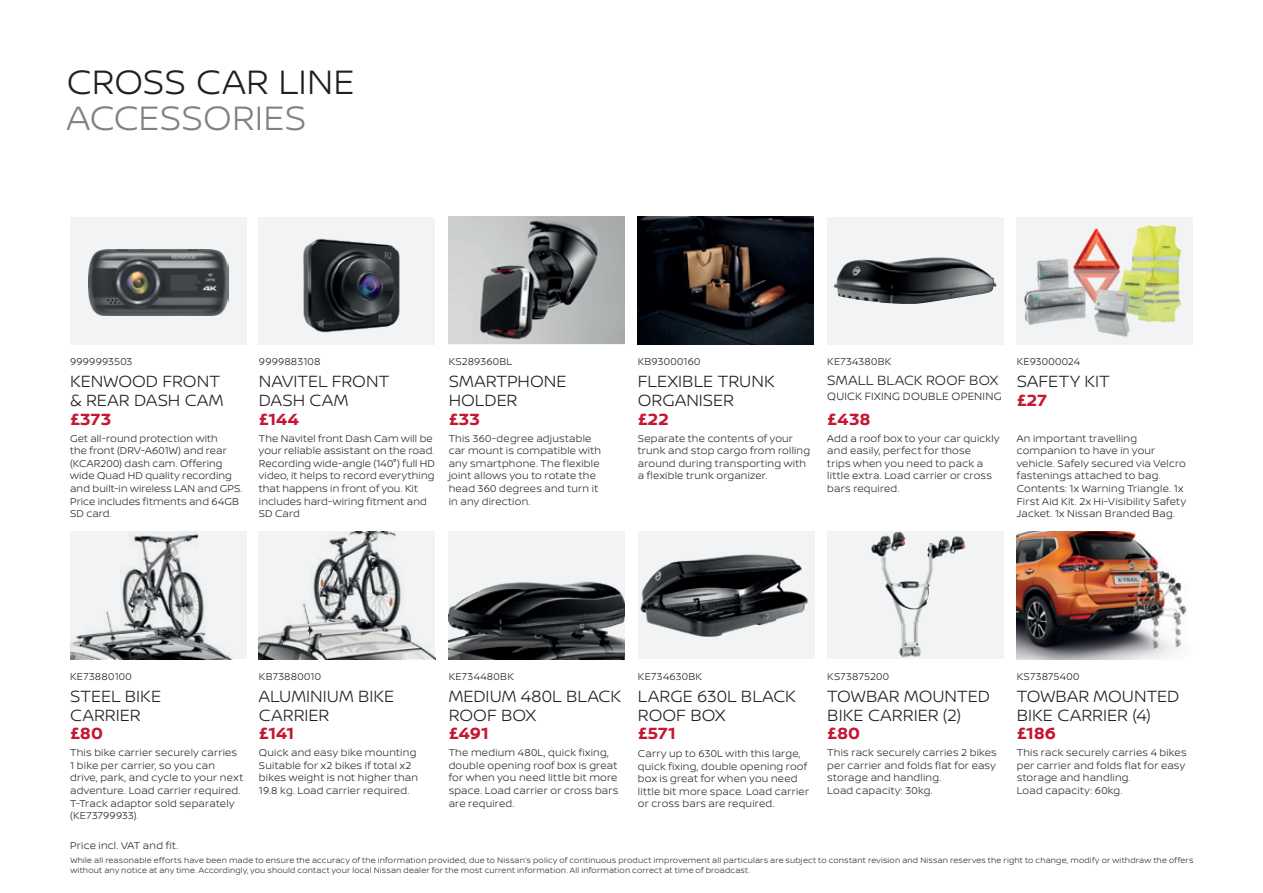
<style>
.page{position:relative;width:1263px;height:893px;background:#fff}
.page>*{position:absolute;margin:0;border:0;box-sizing:border-box;transform-origin:0 0}
.t1{font:300 36px "Nissan Brand";letter-spacing:.005em;color:#231f20}
.t2{font:300 36px "Nissan Brand";color:#808285}
.t3{font:300 17.25px/18.8px "Nissan Brand";color:#231f20}
.t4{font:700 17.25px "Nissan Brand";letter-spacing:-.005em;color:#c51632}
.t5{font:300 14.25px "Nissan Brand";letter-spacing:.01em;color:#231f20}
.t6{font:300 11.25px "Nissan Brand";letter-spacing:.02em;color:#231f20}
.t7{font:300 10.5px/12.6px "Nissan Brand";letter-spacing:.015em;color:#231f20}
.t8{font:300 10.5px "Nissan Brand";letter-spacing:.035em;color:#231f20}
.t9{font:300 8.25px/9.9px "Nissan Brand";letter-spacing:.025em;color:#231f20}
</style>
<div class="page">
<div style="left:259px;top:217px;width:176px;height:127px;background:#f2f3f4"></div>
<img style="left:303px;top:238px;width:97px;height:95px">
<div style="left:449px;top:531px;width:176px;height:128px;background:#f2f3f4"></div>
<img style="left:449px;top:581px;width:176px;height:78px">
<div style="left:638px;top:531px;width:176px;height:128px;background:#f2f3f4"></div>
<img style="left:640px;top:554px;width:168px;height:83px">
<img style="left:827px;top:531px;width:176px;height:128px">
<img style="left:449px;top:217px;width:176px;height:127px">
<img style="left:1017px;top:531px;width:170px;height:128px">
<img style="left:259px;top:531px;width:176px;height:128px">
<img style="left:70px;top:531px;width:176px;height:128px">
<img style="left:1017px;top:217px;width:176px;height:127px">
<div style="left:827px;top:217px;width:176px;height:127px;background:#f2f3f4"></div>
<img style="left:833px;top:257px;width:163px;height:47px">
<img style="left:638px;top:217px;width:176px;height:127px">
<div style="left:70px;top:217px;width:176px;height:127px;background:#f2f3f4"></div>
<img style="left:88px;top:249px;width:140px;height:67px">
<h1 class="t1" style="left:67px;top:56px;width:290px">CROSS CAR LINE</h1>
<h1 class="t2" style="left:67px;top:92px;width:241px">ACCESSORIES</h1>
<p class="t7" style="left:70px;top:355px;width:64px">9999993503</p>
<h2 class="t3" style="left:70px;top:371px;width:155px">KENWOOD FRONT &amp; REAR DASH CAM</h2>
<h2 class="t4" style="left:70px;top:406px;width:43px">£373</h2>
<p class="t7" style="left:70px;top:431px;width:174px">Get all-round protection with<br>the front (DRV-A601W) and rear (KCAR200) dash cam. Offering wide Quad HD quality recording and built-in wireless LAN and GPS.<br>Price includes fitments and 64GB<br>SD card.</p>
<p class="t7" style="left:259px;top:355px;width:63px">9999883108</p>
<h2 class="t3" style="left:259px;top:371px;width:132px">NAVITEL FRONT<br>DASH CAM</h2>
<h2 class="t4" style="left:259px;top:406px;width:42px">£144</h2>
<p class="t7" style="left:259px;top:431px;width:178px">The Navitel front Dash Cam will be your reliable assistant on the road.<br>Recording wide-angle (140°) full HD video, it helps to record everything that happens in front of you. Kit includes hard-wiring fitment and<br>SD Card</p>
<p class="t7" style="left:449px;top:355px;width:65px">KS289360BL</p>
<h2 class="t3" style="left:449px;top:371px;width:120px">SMARTPHONE<br>HOLDER</h2>
<h2 class="t4" style="left:449px;top:406px;width:33px">£33</h2>
<p class="t7" style="left:449px;top:431px;width:154px">This 360-degree adjustable car mount is compatible with any smartphone. The flexible joint allows you to rotate the head 360 degrees and turn it in any direction.</p>
<p class="t7" style="left:638px;top:355px;width:64px">KB93000160</p>
<h2 class="t3" style="left:638px;top:371px;width:138px">FLEXIBLE TRUNK<br>ORGANISER</h2>
<h2 class="t4" style="left:638px;top:406px;width:32px">£22</h2>
<p class="t7" style="left:638px;top:431px;width:174px">Separate the contents of your trunk and stop cargo from rolling around during transporting with a flexible trunk organizer.</p>
<p class="t7" style="left:827px;top:355px;width:66px">KE734380BK</p>
<h3 class="t5" style="left:827px;top:370px;width:172px">SMALL BLACK ROOF BOX</h3>
<p class="t6" style="left:827px;top:388px;width:176px">QUICK FIXING DOUBLE OPENING</p>
<h2 class="t4" style="left:827px;top:407px;width:45px">£438</h2>
<p class="t7" style="left:827px;top:431px;width:174px">Add a roof box to your car quickly and easily, perfect for those<br>trips when you need to pack a little extra. Load carrier or cross bars required.</p>
<p class="t7" style="left:1017px;top:355px;width:65px">KE93000024</p>
<h2 class="t3" style="left:1017px;top:371px;width:95px">SAFETY KIT</h2>
<h2 class="t4" style="left:1017px;top:388px;width:32px">£27</h2>
<p class="t7" style="left:1017px;top:431px;width:171px">An important travelling companion to have in your vehicle. Safely secured via Velcro fastenings attached to bag.<br>Contents: 1x Warning Triangle. 1x<br>First Aid Kit. 2x Hi-Visibility Safety<br>Jacket. 1x Nissan Branded Bag.</p>
<p class="t7" style="left:70px;top:669px;width:63px">KE73880100</p>
<h2 class="t3" style="left:70px;top:686px;width:93px">STEEL BIKE<br>CARRIER</h2>
<h2 class="t4" style="left:70px;top:721px;width:34px">£80</h2>
<p class="t7" style="left:70px;top:746px;width:175px">This bike carrier securely carries<br>1 bike per carrier, so you can drive, park, and cycle to your next adventure. Load carrier required.<br>T-Track adaptor sold separately (KE73799933).</p>
<p class="t7" style="left:259px;top:669px;width:64px">KB73880010</p>
<h2 class="t3" style="left:259px;top:686px;width:137px">ALUMINIUM BIKE<br>CARRIER</h2>
<h2 class="t4" style="left:259px;top:721px;width:37px">£141</h2>
<p class="t7" style="left:259px;top:746px;width:161px">Quick and easy bike mounting<br>Suitable for x2 bikes if total x2 bikes weight is not higher than<br>19.8 kg. Load carrier required.</p>
<p class="t7" style="left:449px;top:669px;width:67px">KE734480BK</p>
<h2 class="t3" style="left:449px;top:686px;width:174px">MEDIUM 480L BLACK<br>ROOF BOX</h2>
<h2 class="t4" style="left:449px;top:721px;width:42px">£491</h2>
<p class="t7" style="left:449px;top:746px;width:171px">The medium 480L, quick fixing, double opening roof box is great for when you need little bit more space. Load carrier or cross bars are required.</p>
<p class="t7" style="left:638px;top:669px;width:65px">KE734630BK</p>
<h2 class="t3" style="left:638px;top:686px;width:159px">LARGE 630L BLACK<br>ROOF BOX</h2>
<h2 class="t4" style="left:638px;top:721px;width:39px">£571</h2>
<p class="t7" style="left:638px;top:747px;width:173px">Carry up to 630L with this large, quick fixing, double opening roof box is great for when you need little bit more space. Load carrier or cross bars are required.</p>
<p class="t7" style="left:827px;top:669px;width:63px">KS73875200</p>
<h2 class="t3" style="left:827px;top:686px;width:164px">TOWBAR MOUNTED<br>BIKE CARRIER (2)</h2>
<h2 class="t4" style="left:827px;top:721px;width:34px">£80</h2>
<p class="t7" style="left:827px;top:746px;width:171px">This rack securely carries 2 bikes per carrier and folds flat for easy storage and handling.<br>Load capacity: 30kg.</p>
<p class="t8" style="left:1017px;top:669px;width:64px">KS73875400</p>
<h2 class="t3" style="left:1017px;top:686px;width:164px">TOWBAR MOUNTED<br>BIKE CARRIER (4)</h2>
<h2 class="t4" style="left:1017px;top:721px;width:41px">£186</h2>
<p class="t7" style="left:1017px;top:746px;width:171px">This rack securely carries 4 bikes per carrier and folds flat for easy storage and handling.<br>Load capacity: 60kg.</p>
<p class="t7" style="left:70px;top:839px;width:109px">Price incl. VAT and fit.</p>
<p class="t9" style="left:70px;top:855px;width:1124px">While all reasonable efforts have been made to ensure the accuracy of the information provided, due to Nissan’s policy of continuous product improvement all particulars are subject to constant revision and Nissan reserves the right to change, modify or withdraw the offers without any notice at any time. Accordingly, you should contact your local Nissan dealer for the most current information. All information correct at time of broadcast.</p>
</div>
